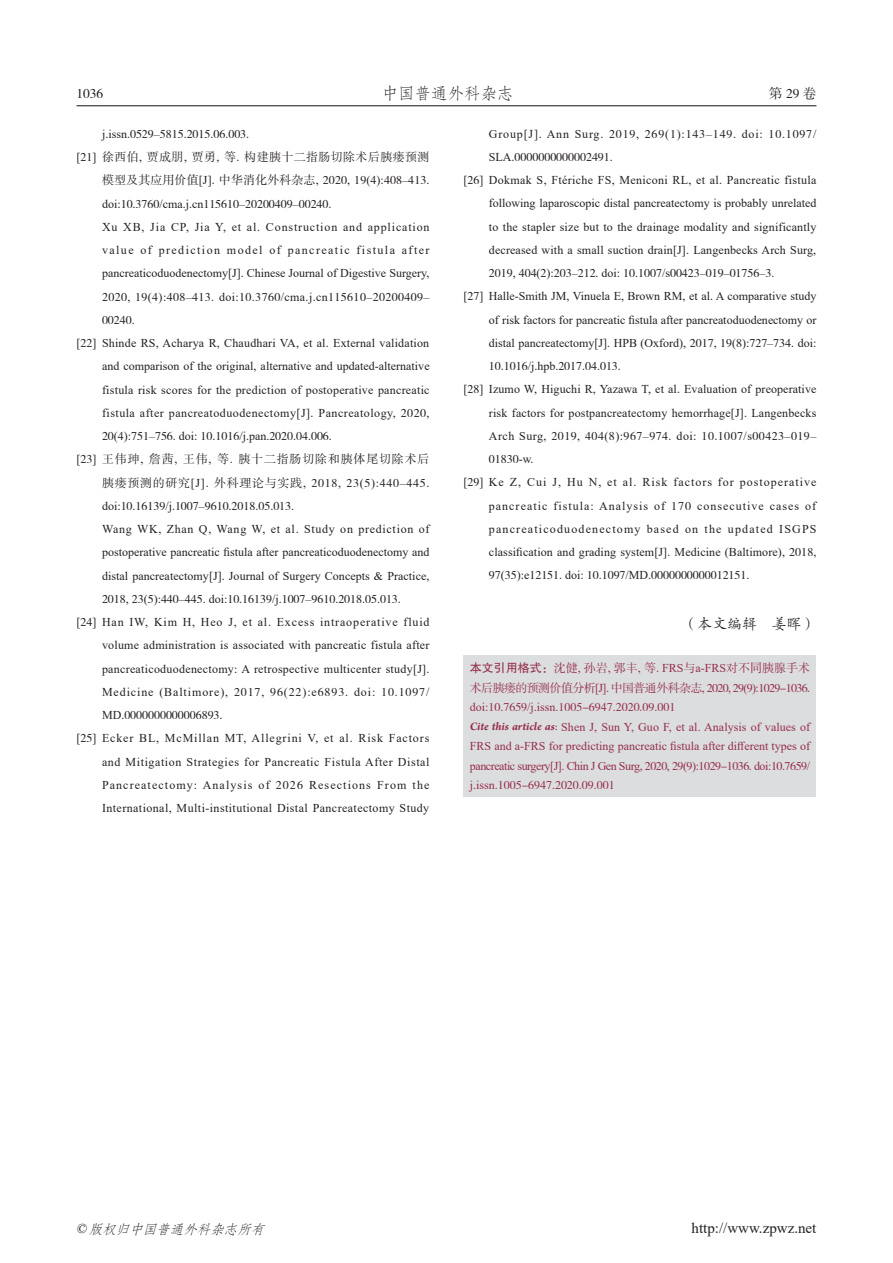
<style>
.page{position:relative;width:893px;height:1263px;background:#fff}
.page>*{position:absolute;margin:0;border:0;box-sizing:border-box;transform-origin:0 0}
.t1{font:16.5px "FZFSK GBK1 0";color:#231f20}
.t2{font:15px "Times New Roman";color:#231f20}
.t3{font:15px "FZKTK GBK1 0";letter-spacing:-.01em;color:#231f20}
.t4{font:italic 13.5px "FZFSK GBK1 0";color:#231f20}
.t5{font:13.5px "FZSSK GBK1 0";color:#231f20}
.t6{font:12px/23.2px "Times New Roman";letter-spacing:.01em;color:#231f20;text-align:justify}
.t7{font:12px "FZSSK GBK1 0";color:#231f20}
.t8{font:12px/19.5px "Times New Roman";letter-spacing:-.035em;color:#942d4a;text-align:justify}
.t9{font:12px/19.5px "FZSSK GBK1 0";color:#942d4a;text-align:justify}
.t10{font:12px/23.2px "FZSSK GBK1 0";letter-spacing:.035em;color:#231f20}
.t11{font:12px/23.2px "FZSSK GBK1 0";letter-spacing:.04em;color:#231f20}
.t12{font:12px "Times New Roman";letter-spacing:.07em;color:#231f20}
.t13{font:12px "FZSSK GBK1 0";letter-spacing:.06em;color:#231f20}
.t14{font:12px "FZSSK GBK1 0";letter-spacing:.03em;color:#231f20}
.t15{font:12px "FZSSK GBK1 0";letter-spacing:.065em;color:#231f20}
.s1{font-family:"Times New Roman"}
.s2{font-family:"FZSSK GBK1 0"}
.s3{font-family:"FZHTK GBK1 0"}
.s4{font-family:"Arno Pro";font-weight:700;font-style:italic}
.s5{font-family:"Arno Pro"}
</style>
<div class="page">
<hr style="left:77px;top:105px;width:739px;height:1px;background:#231f20">
<div style="left:463px;top:655px;width:353px;height:142px;background:#dcdddf"></div>
<p class="t5" style="left:77px;top:87px;width:28px">1036</p>
<h1 class="t1" style="left:382px;top:85px;width:133px">中国普通外科杂志</h1>
<p class="t5" style="left:769px;top:87px;width:49px">第29卷</p>
<p class="t7" style="left:102px;top:128px;width:149px"><span class="s1">j.issn.</span>0529<span class="s1">–</span>5815<span class="s1">.</span>2015<span class="s1">.</span>06<span class="s1">.</span>003<span class="s1">.</span></p>
<p class="t14" style="left:77px;top:151px;width:354px"><span class="s1">[</span>21<span class="s1">]</span> 徐西伯<span class="s1">,</span> 贾成朋<span class="s1">,</span> 贾勇<span class="s1">,</span> 等<span class="s1">.</span> 构建胰十二指肠切除术后胰瘘预测</p>
<p class="t7" style="left:102px;top:174px;width:329px">模型及其应用价值<span class="s1">[J].</span> 中华消化外科杂志<span class="s1">,</span> 2020<span class="s1">,</span> 19<span class="s1">(</span>4<span class="s1">):</span>408<span class="s1">–</span>413<span class="s1">.</span></p>
<p class="t7" style="left:102px;top:197px;width:231px"><span class="s1">doi:</span>10<span class="s1">.</span>3760<span class="s1">/cma.j.cn</span>115610<span class="s1">–</span>20200409<span class="s1">–</span>00240<span class="s1">.</span></p>
<p class="t6" style="left:102px;top:215px;width:329px">Xu XB, Jia CP, Jia Y, et al. Construction and application value of prediction model of pancreatic fistula after pancreaticoduodenectomy[J]. Chinese Journal of Digestive Surgery,</p>
<p class="t10" style="left:102px;top:285px;width:329px">2020<span class="s1">,</span> 19<span class="s1">(</span>4<span class="s1">):</span>408<span class="s1">–</span>413<span class="s1">. doi:</span>10<span class="s1">.</span>3760<span class="s1">/cma.j.cn</span>115610<span class="s1">–</span>20200409<span class="s1">–<br></span>00240<span class="s1">.</span></p>
<p class="t6" style="left:102px;top:331px;width:329px;text-indent:-26px">[<span class="s2">22</span>] Shinde RS, Acharya R, Chaudhari VA, et al. External validation and comparison of the original, alternative and updated-alternative fistula risk scores for the prediction of postoperative pancreatic fistula after pancreatoduodenectomy[J]. Pancreatology, <span class="s2">2020</span>,</p>
<p class="t7" style="left:102px;top:430px;width:231px">20<span class="s1">(</span>4<span class="s1">):</span>751<span class="s1">–</span>756<span class="s1">. doi:</span> 10<span class="s1">.</span>1016<span class="s1">/j.pan.</span>2020<span class="s1">.</span>04<span class="s1">.</span>006<span class="s1">.</span></p>
<p class="t15" style="left:77px;top:453px;width:354px"><span class="s1">[</span>23<span class="s1">]</span> 王伟珅<span class="s1">,</span> 詹茜<span class="s1">,</span> 王伟<span class="s1">,</span> 等<span class="s1">.</span> 胰十二指肠切除和胰体尾切除术后</p>
<p class="t13" style="left:102px;top:476px;width:329px">胰瘘预测的研究<span class="s1">[J].</span> 外科理论与实践<span class="s1">,</span> 2018<span class="s1">,</span> 23<span class="s1">(</span>5<span class="s1">):</span>440<span class="s1">–</span>445<span class="s1">.</span></p>
<p class="t7" style="left:102px;top:499px;width:194px"><span class="s1">doi:</span>10<span class="s1">.</span>16139<span class="s1">/j.</span>1007<span class="s1">–</span>9610<span class="s1">.</span>2018<span class="s1">.</span>05<span class="s1">.</span>013<span class="s1">.</span></p>
<p class="t6" style="left:102px;top:517px;width:329px">Wang WK, Zhan Q, Wang W, et al. Study on prediction of postoperative pancreatic fistula after pancreaticoduodenectomy and distal pancreatectomy[J]. Journal of Surgery Concepts &amp; Practice,</p>
<p class="t7" style="left:102px;top:592px;width:300px">2018<span class="s1">,</span> 23<span class="s1">(</span>5<span class="s1">):</span>440<span class="s1">–</span>445<span class="s1">. doi:</span>10<span class="s1">.</span>16139<span class="s1">/j.</span>1007<span class="s1">–</span>9610<span class="s1">.</span>2018<span class="s1">.</span>05<span class="s1">.</span>013<span class="s1">.</span></p>
<p class="t6" style="left:102px;top:610px;width:329px;text-indent:-26px">[<span class="s2">24</span>] Han IW, Kim H, Heo J, et al. Excess intraoperative fluid volume administration is associated with pancreatic fistula after pancreaticoduodenectomy: A retrospective multicenter study[J].<br>Medicine (Baltimore), <span class="s2">2017</span>, <span class="s2">96</span>(<span class="s2">22</span>):e<span class="s2">6893</span>. doi: <span class="s2">10</span>.<span class="s2">1097</span>/</p>
<p class="t7" style="left:102px;top:709px;width:122px"><span class="s1">MD.</span>0000000000006893<span class="s1">.</span></p>
<p class="t6" style="left:102px;top:726px;width:329px;text-indent:-26px">[<span class="s2">25</span>] Ecker BL, McMillan MT, Allegrini V, et al. Risk Factors and Mitigation Strategies for Pancreatic Fistula After Distal Pancreatectomy: Analysis of <span class="s2">2026</span> Resections From the International, Multi-institutional Distal Pancreatectomy Study</p>
<p class="t12" style="left:489px;top:125px;width:329px">Group[J]. Ann Surg. <span class="s2">2019</span>, <span class="s2">269</span>(<span class="s2">1</span>):<span class="s2">143</span>–<span class="s2">149</span>. doi: <span class="s2">10</span>.<span class="s2">1097</span>/</p>
<p class="t7" style="left:489px;top:151px;width:125px"><span class="s1">SLA.</span>0000000000002491<span class="s1">.</span></p>
<p class="t6" style="left:489px;top:168px;width:329px;text-indent:-26px">[<span class="s2">26</span>] Dokmak S, Ftériche FS, Meniconi RL, et al. Pancreatic fistula following laparoscopic distal pancreatectomy is probably unrelated to the stapler size but to the drainage modality and significantly decreased with a small suction drain[J]. Langenbecks Arch Surg,</p>
<p class="t7" style="left:489px;top:267px;width:287px">2019<span class="s1">,</span> 404<span class="s1">(</span>2<span class="s1">):</span>203<span class="s1">–</span>212<span class="s1">. doi:</span> 10<span class="s1">.</span>1007<span class="s1">/s</span>00423<span class="s1">–</span>019<span class="s1">–</span>01756<span class="s1">–</span>3<span class="s1">.</span></p>
<p class="t6" style="left:489px;top:284px;width:329px;text-indent:-26px">[<span class="s2">27</span>] Halle-Smith JM, Vinuela E, Brown RM, et al. A comparative study of risk factors for pancreatic fistula after pancreatoduodenectomy or distal pancreatectomy[J]. HPB (Oxford), <span class="s2">2017</span>, <span class="s2">19</span>(<span class="s2">8</span>):<span class="s2">727</span>–<span class="s2">734</span>. doi:</p>
<p class="t7" style="left:489px;top:360px;width:133px">10<span class="s1">.</span>1016<span class="s1">/j.hpb.</span>2017<span class="s1">.</span>04<span class="s1">.</span>013<span class="s1">.</span></p>
<p class="t6" style="left:463px;top:377px;width:354px;text-align:right">[<span class="s2">28</span>] Izumo W, Higuchi R, Yazawa T, et al. Evaluation of preoperative risk factors for postpancreatectomy hemorrhage[J]. Langenbecks</p>
<p class="t11" style="left:489px;top:425px;width:329px"><span class="s1">Arch Surg,</span> 2019<span class="s1">,</span> 404<span class="s1">(</span>8<span class="s1">):</span>967<span class="s1">–</span>974<span class="s1">. doi:</span> 10<span class="s1">.</span>1007<span class="s1">/s</span>00423<span class="s1">–</span>019<span class="s1">–<br></span>01830<span class="s1">-w.</span></p>
<p class="t6" style="left:489px;top:470px;width:329px;text-indent:-26px">[<span class="s2">29</span>] Ke Z, Cui J, Hu N, et al. Risk factors for postoperative pancreatic fistula: Analysis of <span class="s2">170</span> consecutive cases of pancreaticoduodenectomy based on the updated ISGPS classification and grading system[J]. Medicine (Baltimore), <span class="s2">2018</span>,</p>
<p class="t7" style="left:489px;top:569px;width:262px">97<span class="s1">(</span>35<span class="s1">):e</span>12151<span class="s1">. doi:</span> 10<span class="s1">.</span>1097<span class="s1">/MD.</span>0000000000012151<span class="s1">.</span></p>
<p class="t3" style="left:683px;top:616px;width:135px">（本文编辑　姜晖）</p>
<p class="t9" style="left:470px;top:659px;width:342px"><span class="s3">本文引用格式：</span>沈健<span class="s1">,</span> 孙岩<span class="s1">,</span> 郭丰<span class="s1">,</span> 等<span class="s1">. FRS</span>与<span class="s1">a-FRS</span>对不同胰腺手术术后胰瘘的预测价值分析<span class="s1">[J].</span> 中国普通外科杂志<span class="s1">,</span> 2020<span class="s1">,</span> 29<span class="s1">(</span>9<span class="s1">):</span>1029-1036<span class="s1">. doi:</span>10<span class="s1">.</span>7659<span class="s1">/j.issn.</span>1005-6947<span class="s1">.</span>2020<span class="s1">.</span>09<span class="s1">.</span>001</p>
<p class="t8" style="left:470px;top:716px;width:342px"><span class="s4">Cite this article as</span><span class="s5">:</span> Shen J, Sun Y, Guo F, et al. Analysis of values of FRS and a-FRS for predicting pancreatic fistula after different types of pancreatic surgery[J]. Chin J Gen Surg, <span class="s2">2020</span>, <span class="s2">29</span>(<span class="s2">9</span>):<span class="s2">1029-1036</span>. doi:<span class="s2">10</span>.<span class="s2">7659</span>/</p>
<p class="t9" style="left:470px;top:776px;width:146px"><span class="s1">j.issn.</span>1005-6947<span class="s1">.</span>2020<span class="s1">.</span>09<span class="s1">.</span>001</p>
<p class="t4" style="left:76px;top:1221px;width:194px"><span class="s1">©</span> 版权归中国普通外科杂志所有</p>
<p class="t2" style="left:692px;top:1217px;width:126px">http://www.zpwz.net</p>
</div>
